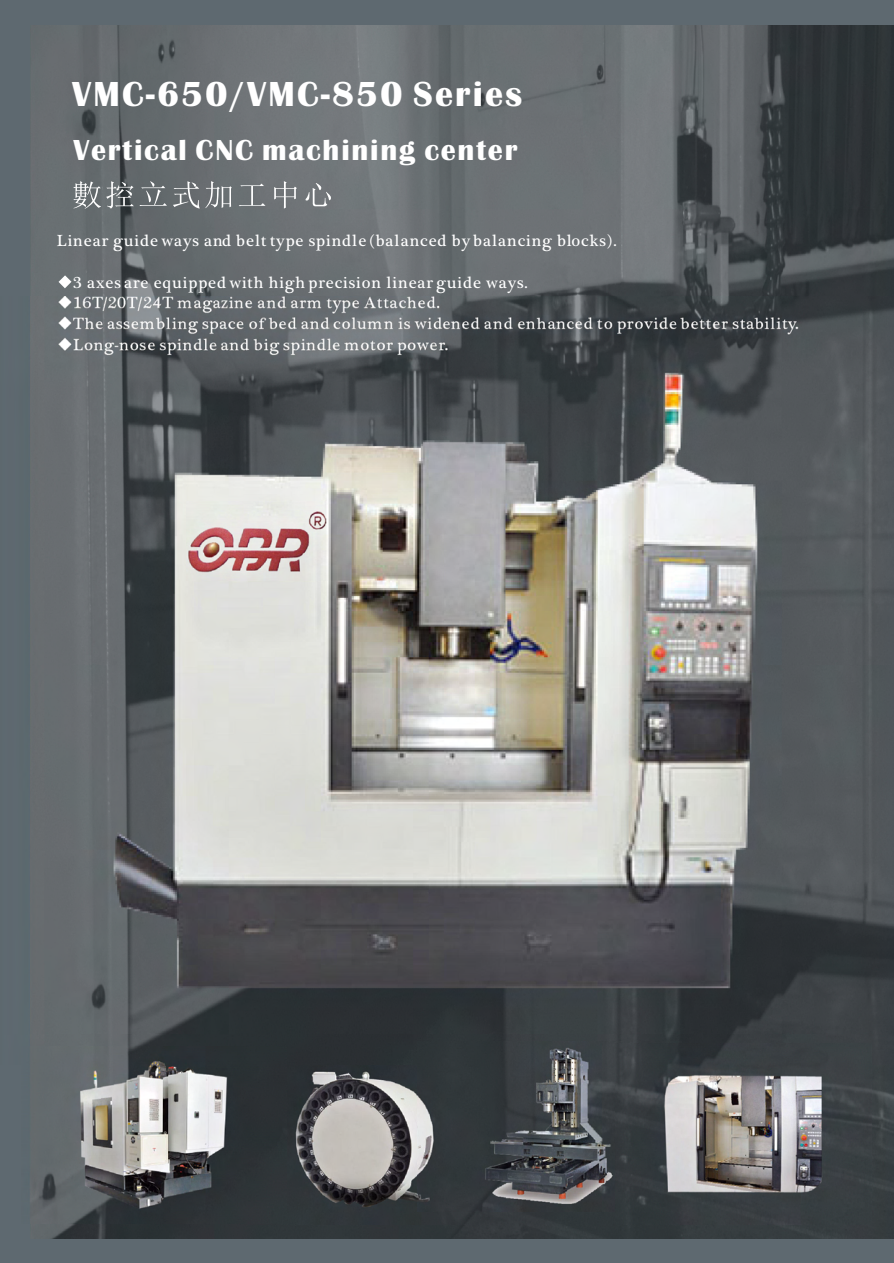
<style>
.page{position:relative;width:894px;height:1263px;background:#5e6970}
.page>*{position:absolute;margin:0;border:0;box-sizing:border-box;transform-origin:0 0}
.t1{font:700 36px "Britannic";letter-spacing:.06em;color:#fff}
.t2{font:700 30px "Britannic";letter-spacing:.06em;color:#fff}
.t3{font:16.5px "Plantagenet Cherokee";letter-spacing:.05em;color:#fff}
</style>
<div class="page">
<img style="left:30px;top:25px;width:864px;height:1213px">
<svg style="left:73px;top:181px;width:94px;height:28px;background:#7b8183"></svg>
<svg style="left:173px;top:181px;width:59px;height:28px;background:#828689"></svg>
<svg style="left:239px;top:184px;width:27px;height:22px"></svg>
<svg style="left:274px;top:181px;width:23px;height:28px"></svg>
<svg style="left:305px;top:183px;width:26px;height:23px"></svg>
<svg style="left:59px;top:275px;width:13px;height:13px"></svg>
<svg style="left:59px;top:296px;width:13px;height:1px"></svg>
<img style="left:287px;top:1065px;width:206px;height:159px">
<img style="left:0;top:297px;width:894px;height:768px">
<img style="left:418px;top:1042px;width:264px;height:170px">
<img style="left:616px;top:1043px;width:255px;height:182px">
<img style="left:187px;top:501px;width:141px;height:80px">
<img style="left:21px;top:1047px;width:266px;height:177px">
<h1 class="t1" style="left:72px;top:82px;width:452px">VMC-650/VMC-850 Series</h1>
<h2 class="t2" style="left:73px;top:140px;width:446px">Vertical CNC machining center</h2>
<p class="t3" style="left:57px;top:234px;width:561px">Linear guide ways and belt type spindle (balanced by balancing blocks).</p>
<p class="t3" style="left:73px;top:276px;width:456px">3 axes are equipped with high precision linear guide ways.</p>
</div>
